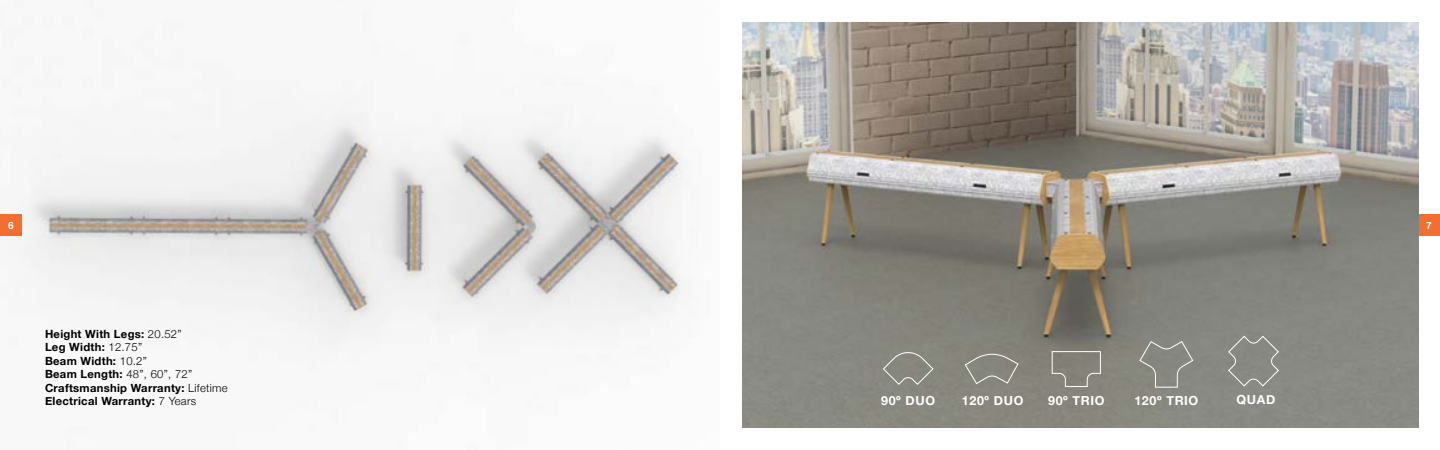
<style>
.page{position:relative;width:1440px;height:450px;background:#fff}
.page>*{position:absolute;margin:0;border:0;box-sizing:border-box;transform-origin:0 0}
.t1{font:700 12.5px "Helvetica Neue";letter-spacing:.05em;color:#fff}
.t2{font:700 11.25px/13.5px "Helvetica Neue";letter-spacing:.025em;color:#000}
.t3{font:700 10px "Helvetica Neue";color:#fff}
.s1{font-weight:300}
</style>
<div class="page">
<div style="left:1418px;top:214px;width:22px;height:22px;background:#f36e31"></div>
<img style="left:742px;top:22px;width:676px;height:406px">
<img style="left:19px;top:110px;width:672px;height:238px">
<div style="left:0;top:214px;width:22px;height:22px;background:#f36e31"></div>
<svg style="left:964px;top:352px;width:55px;height:33px;background:#8e8d84"></svg>
<svg style="left:1139px;top:341px;width:55px;height:47px;background:#8e8f88"></svg>
<svg style="left:1051px;top:351px;width:50px;height:36px;background:#8f8c84"></svg>
<svg style="left:1228px;top:335px;width:51px;height:52px;background:#8f908b"></svg>
<svg style="left:882px;top:351px;width:52px;height:34px;background:#8f9086"></svg>
<p class="t3" style="left:8px;top:218px;width:7px">6</p>
<p class="t3" style="left:1426px;top:218px;width:7px">7</p>
<p class="t2" style="left:45px;top:327px;width:184px">Height With Legs: <span class="s1">20.52”<br></span>Leg Width: <span class="s1">12.75”<br></span>Beam Width: <span class="s1">10.2”<br></span>Beam Length: <span class="s1">48”, 60”, 72”<br></span>Craftsmanship Warranty: <span class="s1">Lifetime<br></span>Electrical Warranty: <span class="s1">7 Years</span></p>
<p class="t1" style="left:881px;top:391px;width:55px">90º DUO</p>
<p class="t1" style="left:962px;top:391px;width:63px">120º DUO</p>
<p class="t1" style="left:1048px;top:391px;width:58px">90º TRIO</p>
<p class="t1" style="left:1134px;top:391px;width:65px">120º TRIO</p>
<p class="t1" style="left:1237px;top:390px;width:40px">QUAD</p>
</div>
